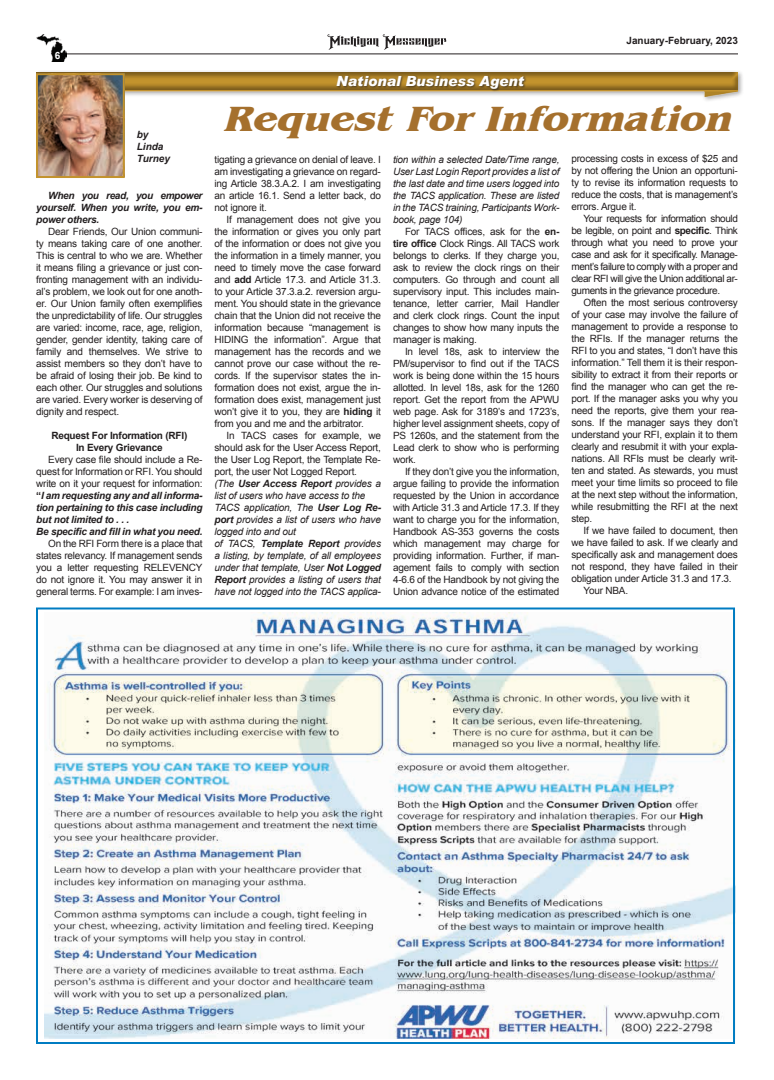
<style>
.page{position:relative;width:774px;height:1080px;background:#fff}
.page>*{position:absolute;margin:0;border:0;box-sizing:border-box;transform-origin:0 0}
.t1{font:italic 700 36px "Benguiat IT Cby BT";color:#a5702d;scale:1.11 1}
.t2{font:italic 900 14px "Arial";color:#fff}
.t3{font:10px/12px "Arial";letter-spacing:-.02em;color:#231f20;text-align:justify}
.t4{font:italic 10px/12px "Arial";letter-spacing:-.02em;color:#231f20}
.t5{font:italic 700 10px/12px "Arial";letter-spacing:-.02em;color:#231f20;text-align:justify}
.t6{font:700 10px/12px "Arial";letter-spacing:-.02em;color:#231f20;text-align:center}
.t7{font:700 10px "Arial";color:#231f20}
.t8{font:italic 700 10px/12px "Arial";color:#231f20}
.t9{font:700 10px "Arial";color:#fff}
.s1{font-weight:400;font-style:normal}
.s2{font-style:normal}
.s3{font-weight:700}
</style>
<div class="page">
<hr style="left:58px;top:53px;width:680px;height:1px;background:#231f20">
<svg style="left:327px;top:34px;width:120px;height:16px"></svg>
<img style="left:36px;top:34px;width:30px;height:28px">
<img style="left:125px;top:92px;width:613px;height:4px">
<div style="left:29px;top:68px;width:709px;height:24px;background:#231f20;opacity:.45"></div>
<div style="left:336px;top:75px;width:191px;height:17px;background:#231f20;opacity:.75"></div>
<img style="left:39px;top:76px;width:83px;height:99px">
<div style="left:36px;top:73px;width:89px;height:105px;border:2px solid #c3932d"></div>
<img style="left:44px;top:613px;width:688px;height:425px">
<div style="left:36px;top:608px;width:699px;height:436px;border:2px solid #007cc2"></div>
<p class="t9" style="left:55px;top:49px;width:7px">6</p>
<p class="t8" style="left:137px;top:128px;width:35px">by<br>Linda<br>Turney</p>
<p class="t5" style="left:36px;top:190px;width:168px;text-indent:12px">When you read, you empower yourself. When you write, you em&shy;power others.</p>
<p class="t3" style="left:36px;top:225px;width:168px;text-indent:12px">Dear Friends, Our Union communi&shy;ty means taking care of one another.<br>This is central to who we are. Whether it means filing a grievance or just con&shy;fronting management with an individu&shy;al’s problem, we look out for one anoth&shy;er. Our Union family often exemplifies the unpredictability of life. Our struggles are varied: income, race, age, religion, gender, gender identity, taking care of family and themselves. We strive to assist members so they don’t have to be afraid of losing their job. Be kind to each other. Our struggles and solutions are varied. Every worker is deserving of dignity and respect.</p>
<p class="t6" style="left:51px;top:430px;width:138px">Request For Information (RFI)<br>In Every Grievance</p>
<p class="t5" style="left:36px;top:454px;width:168px;text-align:left;text-indent:12px"><span class="s1">Every case file should include a Re&shy;quest for Information or RFI. You should write on it your request for information: </span><span class="s2">“</span>I am requesting any and all informa&shy;tion pertaining to this case including but not limited to . . .<br>Be specific and fill in what you need.</p>
<p class="t3" style="left:36px;top:537px;width:168px;text-indent:12px">On the RFI Form there is a place that states relevancy. If management sends you a letter requesting RELEVENCY do not ignore it. You may answer it in general terms. For example: I am inves-</p>
<h2 class="t2" style="left:336px;top:72px;width:189px">National Business Agent</h2>
<p class="t7" style="left:626px;top:33px;width:113px">January-February, 2023</p>
<h1 class="t1" style="left:222px;top:96px;width:470px">RequestForInformation</h1>
<p class="t3" style="left:215px;top:153px;width:168px">tigating a grievance on denial of leave. I am investigating a grievance on regard&shy;ing Article 38.3.A.2. I am investigating an article 16.1. Send a letter back, do not ignore it.</p>
<p class="t3" style="left:215px;top:213px;width:168px;text-indent:12px">If management does not give you the information or gives you only part of the information or does not give you the information in a timely manner, you need to timely move the case forward and <span class="s3">add</span> Article 17.3. and Article 31.3. to your Article 37.3.a.2. reversion argu&shy;ment. You should state in the grievance chain that the Union did not receive the information because “management is HIDING the information”. Argue that management has the records and we cannot prove our case without the re&shy;cords. If the supervisor states the in&shy;formation does not exist, argue the in&shy;formation does exist, management just won’t give it to you, they are <span class="s3">hiding</span> it from you and me and the arbitrator.</p>
<p class="t4" style="left:215px;top:429px;width:168px;text-indent:12px"><span class="s2">In TACS cases for example, we should ask for the User Access Report, the User Log Report, the Template Re&shy;port, the user Not Logged Report.<br></span>(The <span class="s3">User Access Report</span> provides a list of users who have access to the TACS application, The <span class="s3">User Log Re&shy;port</span> provides a list of users who have logged into and out<br>of TACS, <span class="s3">Template Report</span> provides a listing, by template, of all employees under that template, User <span class="s3">Not Logged Report</span> provides a listing of users that have not logged into the TACS applica-</p>
<p class="t4" style="left:393px;top:153px;width:168px;text-align:justify">tion within a selected Date/Time range, User Last Login Report provides a list of the last date and time users logged into the TACS application. These are listed in the TACS training, Participants Work&shy;book, page 104)</p>
<p class="t3" style="left:393px;top:225px;width:168px;text-indent:12px">For TACS offices, ask for the <span class="s3">en&shy;tire office</span> Clock Rings. All TACS work belongs to clerks. If they charge you, ask to review the clock rings on their computers. Go through and count all supervisory input. This includes main&shy;tenance, letter carrier, Mail Handler and clerk clock rings. Count the input changes to show how many inputs the manager is making.</p>
<p class="t3" style="left:393px;top:345px;width:168px;text-indent:12px">In level 18s, ask to interview the PM/supervisor to find out if the TACS work is being done within the 15 hours allotted. In level 18s, ask for the 1260 report. Get the report from the APWU web page. Ask for 3189’s and 1723’s, higher level assignment sheets, copy of PS 1260s, and the statement from the Lead clerk to show who is performing work.</p>
<p class="t3" style="left:393px;top:465px;width:168px;text-indent:12px">If they don’t give you the information, argue failing to provide the information requested by the Union in accordance with Article 31.3 and Article 17.3. If they want to charge you for the information, Handbook AS-353 governs the costs which management may charge for providing information. Further, if man&shy;agement fails to comply with section 4-6.6 of the Handbook by not giving the Union advance notice of the estimated</p>
<p class="t3" style="left:572px;top:153px;width:168px">processing costs in excess of $25 and by not offering the Union an opportuni&shy;ty to revise its information requests to reduce the costs, that is management’s errors. Argue it.</p>
<p class="t3" style="left:572px;top:213px;width:168px;text-indent:12px">Your requests for information should be legible, on point and <span class="s3">specific</span>. Think through what you need to prove your case and ask for it specifically. Manage&shy;ment’s failure to comply with a proper and clear RFI will give the Union additional ar&shy;guments in the grievance procedure.</p>
<p class="t3" style="left:572px;top:297px;width:168px;text-indent:12px">Often the most serious controversy of your case may involve the failure of management to provide a response to the RFIs. If the manager returns the RFI to you and states, “I don’t have this information.” Tell them it is their respon&shy;sibility to extract it from their reports or find the manager who can get the re&shy;port. If the manager asks you why you need the reports, give them your rea&shy;sons. If the manager says they don’t understand your RFI, explain it to them clearly and resubmit it with your expla&shy;nations. All RFIs must be clearly writ&shy;ten and stated. As stewards, you must meet your time limits so proceed to file at the next step without the information, while resubmitting the RFI at the next step.</p>
<p class="t3" style="left:584px;top:525px;width:156px">If we have failed to document, then</p>
<p class="t3" style="left:572px;top:537px;width:168px">we have failed to ask. If we clearly and</p>
<p class="t3" style="left:572px;top:549px;width:168px">specifically ask and management does</p>
<p class="t3" style="left:572px;top:561px;width:168px">not respond, they have failed in their</p>
<p class="t3" style="left:572px;top:573px;width:162px">obligation under Article 31.3 and 17.3.</p>
<p class="t3" style="left:584px;top:585px;width:46px">Your NBA.</p>
</div>
